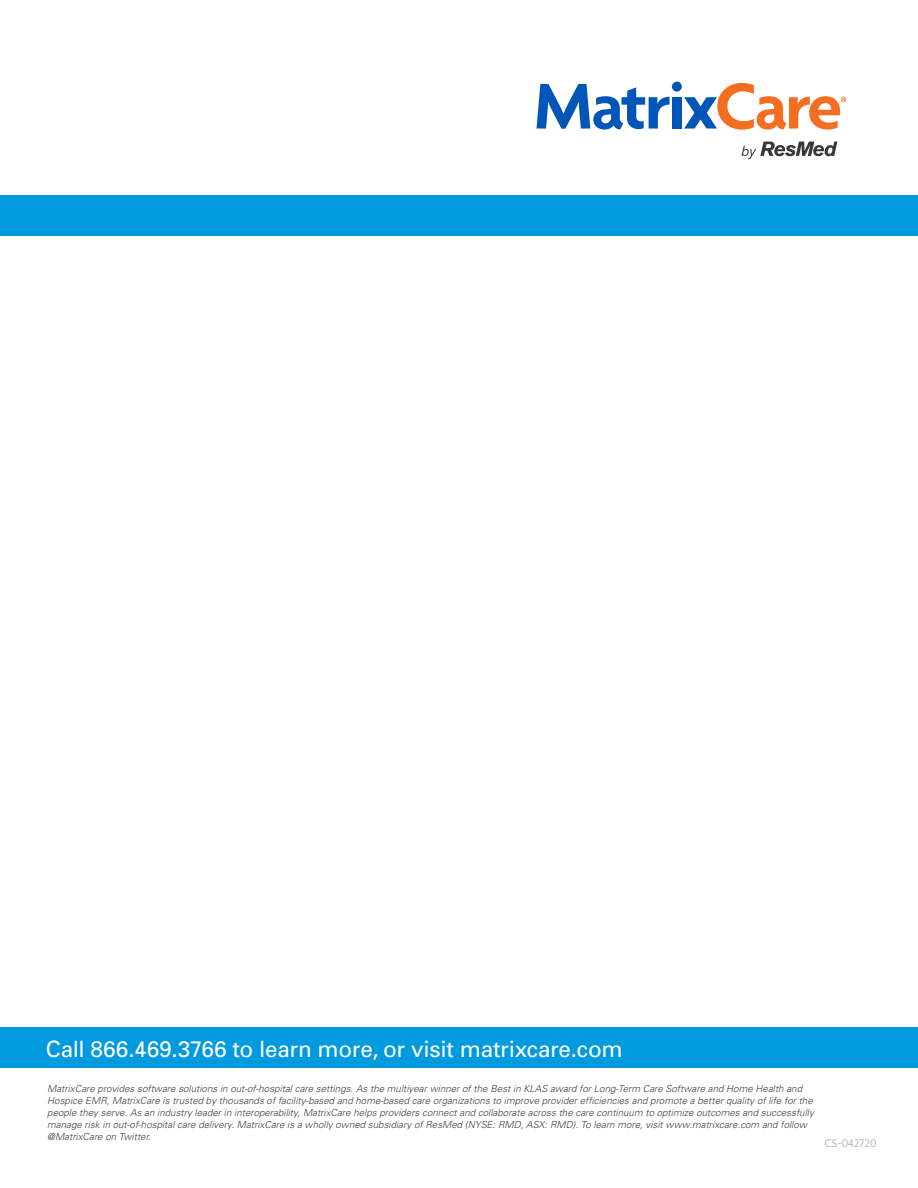
<style>
.page{position:relative;width:918px;height:1188px;background:#fff}
.page>*{position:absolute;margin:0;border:0;box-sizing:border-box;transform-origin:0 0}
.t1{font:22.5px "Univers";letter-spacing:-.01em;color:#fff}
.t2{font:300 12px "Agenda";color:#a7a9ac}
.t3{font:italic 300 9.75px/12px "Univers";color:#414042}
</style>
<div class="page">
<div style="left:0;top:196px;width:918px;height:40px;background:#009bdf"></div>
<div style="left:672px;top:97px;width:10px;height:32px;background:#0055b8"></div>
<div style="left:672px;top:82px;width:10px;height:10px;background:#0055b8;border-radius:50%"></div>
<svg style="left:537px;top:84px;width:133px;height:46px"></svg>
<svg style="left:684px;top:83px;width:162px;height:47px"></svg>
<svg style="left:741px;top:142px;width:96px;height:17px"></svg>
<div style="left:0;top:1027px;width:918px;height:41px;background:#009bdf"></div>
<h1 class="t1" style="left:46px;top:1035px;width:578px">Call 866.469.3766 to learn more, or visit matrixcare.com</h1>
<p class="t3" style="left:47px;top:1082px;width:768px">MatrixCare provides software solutions in out-of-hospital care settings. As the multiyear winner of the Best in KLAS award for Long-Term Care Software and Home Health and Hospice EMR, MatrixCare is trusted by thousands of facility-based and home-based care organizations to improve provider efficiencies and promote a better quality of life for the people they serve. As an industry leader in interoperability, MatrixCare helps providers connect and collaborate across the care continuum to optimize outcomes and successfully manage risk in out-of-hospital care delivery. MatrixCare is a wholly owned subsidiary of ResMed (NYSE: RMD, ASX: RMD). To learn more, visit www.matrixcare.com and follow @MatrixCare on Twitter.</p>
<p class="t2" style="left:825px;top:1136px;width:53px">CS-042720</p>
</div>
